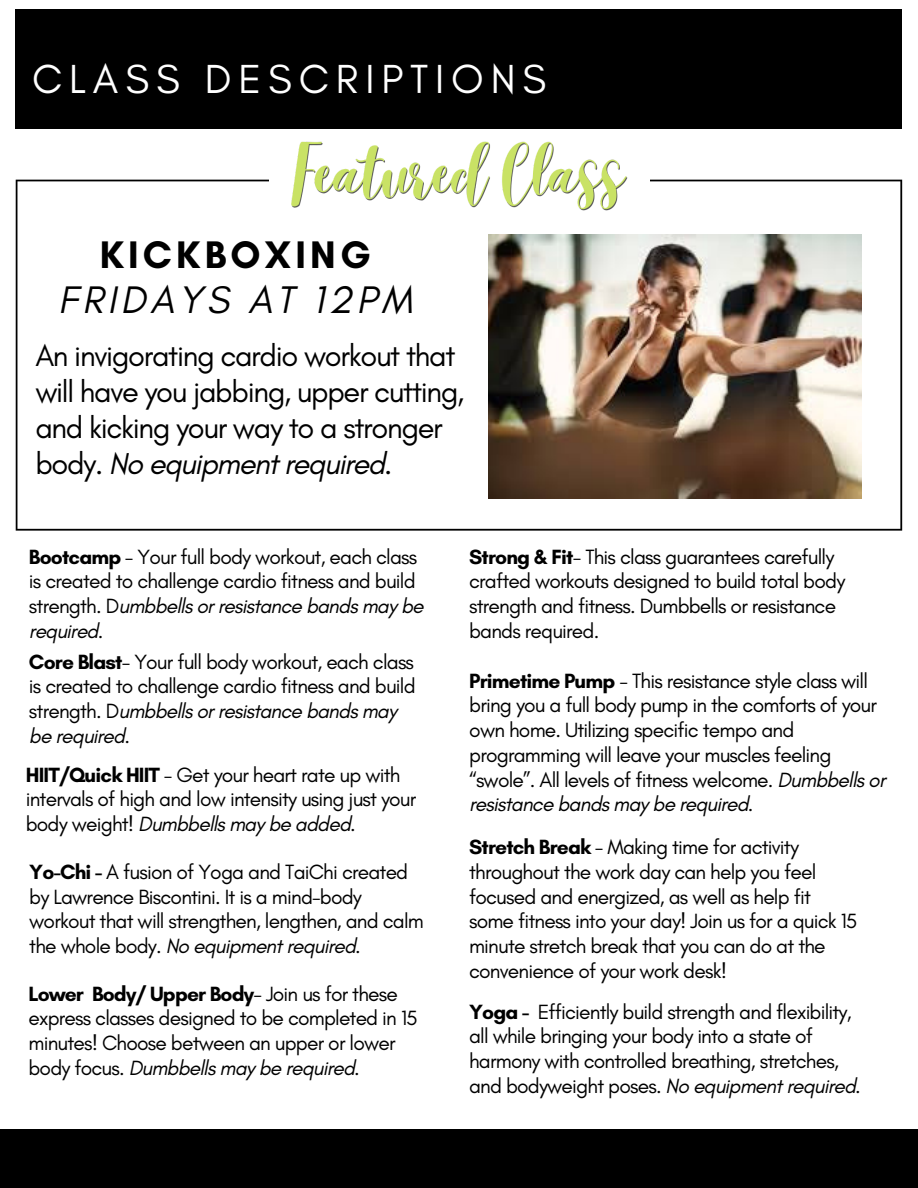
<style>
.page{position:relative;width:918px;height:1188px;background:#fff}
.page>*{position:absolute;margin:0;border:0;box-sizing:border-box;transform-origin:0 0}
.t1{font:41.4px "Glacial Indifference";letter-spacing:.165em;color:#fff}
.t2{font:italic 39.15px "Glacial Indifference";letter-spacing:.11em;color:#000}
.t3{font:700 39.15px "Glacial Indifference";letter-spacing:.11em;color:#000}
.t4{font:30.75px/36px "Glacial Indifference";letter-spacing:-.045em;color:#000}
.t5{font:21px/24.8px "Glacial Indifference";letter-spacing:-.04em;color:#000}
.s1{font-style:italic}
.s2{font-weight:700}
</style>
<div class="page">
<div style="left:16px;top:9px;width:886px;height:120px;background:#000"></div>
<svg style="left:16px;top:180px;width:886px;height:351px"></svg>
<div style="left:269px;top:134px;width:380px;height:75px;background:#fff"></div>
<div style="left:0;top:1130px;width:918px;height:58px;background:#000"></div>
<img style="left:488px;top:234px;width:374px;height:265px">
<img style="left:290px;top:141px;width:339px;height:97px">
<h1 class="t1" style="left:32px;top:54px;width:516px">CLASS DESCRIPTIONS</h1>
<h2 class="t3" style="left:100px;top:231px;width:272px">KICKBOXING</h2>
<h2 class="t2" style="left:58px;top:276px;width:355px">FRIDAYS AT 12PM</h2>
<h3 class="t4" style="left:35px;top:338px;width:431px">An invigorating cardio workout that will have you jabbing, upper cutting, and kicking your way to a stronger body. <span class="s1">No equipment required.</span></h3>
<p class="t5" style="left:29px;top:544px;width:396px"><span class="s2">Bootcamp</span> - Your full body workout, each class is created to challenge cardio fitness and build strength. D<span class="s1">umbbells or resistance bands may be required.</span></p>
<p class="t5" style="left:29px;top:649px;width:388px"><span class="s2">Core Blast</span>- Your full body workout, each class is created to challenge cardio fitness and build strength. D<span class="s1">umbbells or resistance bands may be required.</span></p>
<p class="t5" style="left:26px;top:762px;width:392px"><span class="s2">HIIT/Quick HIIT</span> - Get your heart rate up with intervals of high and low intensity using just your body weight! <span class="s1">Dumbbells may be added.</span></p>
<p class="t5" style="left:29px;top:859px;width:396px"><span class="s2">Yo-Chi -</span> A fusion of Yoga and TaiChi created by Lawrence Biscontini. It is a mind-body workout that will strengthen, lengthen, and calm the whole body. <span class="s1">No equipment required.</span></p>
<p class="t5" style="left:28px;top:981px;width:391px"><span class="s2">Lower Body/ Upper Body</span>- Join us for these express classes designed to be completed in 15 minutes! Choose between an upper or lower body focus. <span class="s1">Dumbbells may be required.</span></p>
<p class="t5" style="left:469px;top:544px;width:378px"><span class="s2">Strong &amp; Fit</span>- This class guarantees carefully crafted workouts designed to build total body strength and fitness. Dumbbells or resistance bands required.</p>
<p class="t5" style="left:469px;top:668px;width:418px"><span class="s2">Primetime Pump</span> - This resistance style class will bring you a full body pump in the comforts of your own home. Utilizing specific tempo and programming will leave your muscles feeling “swole”. All levels of fitness welcome. <span class="s1">Dumbbells or resistance bands may be required.</span></p>
<p class="t5" style="left:469px;top:834px;width:390px"><span class="s2">Stretch Break</span> - Making time for activity throughout the work day can help you feel focused and energized, as well as help fit some fitness into your day! Join us for a quick 15 minute stretch break that you can do at the convenience of your work desk!</p>
<p class="t5" style="left:469px;top:999px;width:393px"><span class="s2">Yoga -</span> Efficiently build strength and flexibility, all while bringing your body into a state of harmony with controlled breathing, stretches, and bodyweight poses. <span class="s1">No equipment required.</span></p>
</div>
